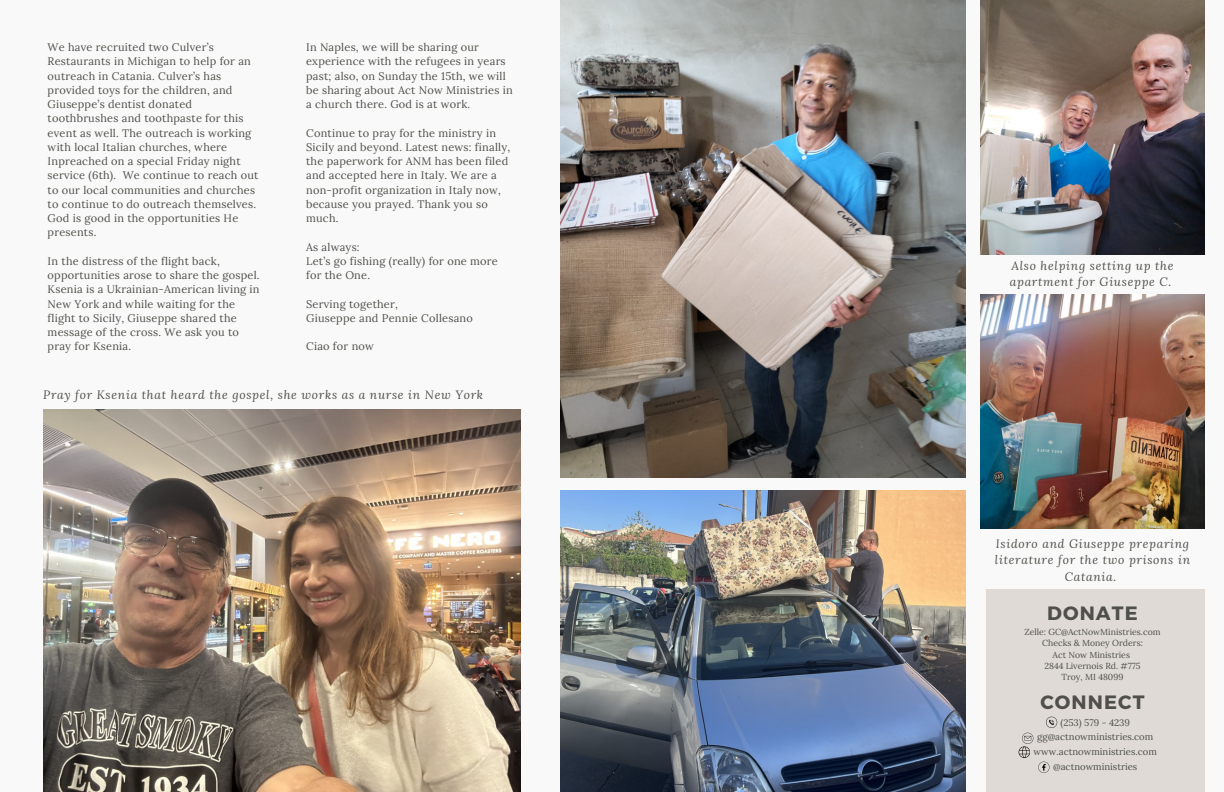
<style>
.page{position:relative;width:1224px;height:792px;background:#f9f9f9}
.page>*{position:absolute;margin:0;border:0;box-sizing:border-box;transform-origin:0 0}
.t1{font:700 19.3px "Montserrat";letter-spacing:.06em;color:#4f4f4b}
.t2{font:italic 12px/16.5px "Lora";letter-spacing:.06em;color:#4f4f4b;text-align:center}
.t3{font:11px/14.2px "Lora";letter-spacing:.02em;color:#4f4f4b}
.t4{font:9.5px/14.7px "Lora";color:#4f4f4b;text-align:center}
.t5{font:8.7px/11.3px "Lora";color:#4f4f4b;text-align:center}
</style>
<div class="page">
<img style="left:560px;top:0;width:406px;height:478px">
<img style="left:560px;top:490px;width:406px;height:302px">
<img style="left:43px;top:410px;width:477px;height:382px">
<img style="left:981px;top:0;width:223px;height:254px">
<img style="left:981px;top:295px;width:223px;height:234px">
<div style="left:986px;top:590px;width:219px;height:202px;background:#dfdad6"></div>
<svg style="left:1019px;top:717px;width:38px;height:56px"></svg>
<p class="t3" style="left:48px;top:39px;width:212px">We have recruited two Culver’s Restaurants in Michigan to help for an outreach in Catania. Culver’s has provided toys for the children, and Giuseppe’s dentist donated toothbrushes and toothpaste for this event as well. The outreach is working with local Italian churches, where Inpreached on a special Friday night service (6th). We continue to reach out to our local communities and churches to continue to do outreach themselves.<br>God is good in the opportunities He presents.</p>
<p class="t3" style="left:48px;top:253px;width:214px">In the distress of the flight back, opportunities arose to share the gospel.<br>Ksenia is a Ukrainian-American living in New York and while waiting for the flight to Sicily, Giuseppe shared the message of the cross. We ask you to pray for Ksenia.</p>
<p class="t3" style="left:306px;top:39px;width:208px">In Naples, we will be sharing our experience with the refugees in years past; also, on Sunday the 15th, we will be sharing about Act Now Ministries in a church there. God is at work.</p>
<p class="t3" style="left:306px;top:125px;width:206px">Continue to pray for the ministry in<br>Sicily and beyond. Latest news: finally, the paperwork for ANM has been filed and accepted here in Italy. We are a non-profit organization in Italy now, because you prayed. Thank you so much.</p>
<p class="t3" style="left:306px;top:239px;width:193px">As always:<br>Let’s go fishing (really) for one more for the One.</p>
<p class="t3" style="left:306px;top:296px;width:168px">Serving together,<br>Giuseppe and Pennie Collesano</p>
<p class="t3" style="left:306px;top:339px;width:69px">Ciao for now</p>
<p class="t2" style="left:43px;top:386px;width:442px">Pray for Ksenia that heard the gospel, she works as a nurse in New York</p>
<p class="t2" style="left:1010px;top:257px;width:165px;text-align:left">Also helping setting up the apartment for Giuseppe C.</p>
<p class="t2" style="left:995px;top:535px;width:197px">Isidoro and Giuseppe preparing literature for the two prisons in<br>Catania.</p>
<h1 class="t1" style="left:1047px;top:601px;width:92px">DONATE</h1>
<p class="t5" style="left:1024px;top:626px;width:138px">Zelle: GC@ActNowMinistries.com<br>Checks &amp; Money Orders:<br>Act Now Ministries<br>2844 Livernois Rd. #775<br>Troy, MI 48099</p>
<h1 class="t1" style="left:1040px;top:690px;width:106px">CONNECT</h1>
<p class="t4" style="left:1034px;top:714px;width:125px">(253) 579 - 4239 gg@actnowministries.com www.actnowministries.com @actnowministries</p>
</div>
